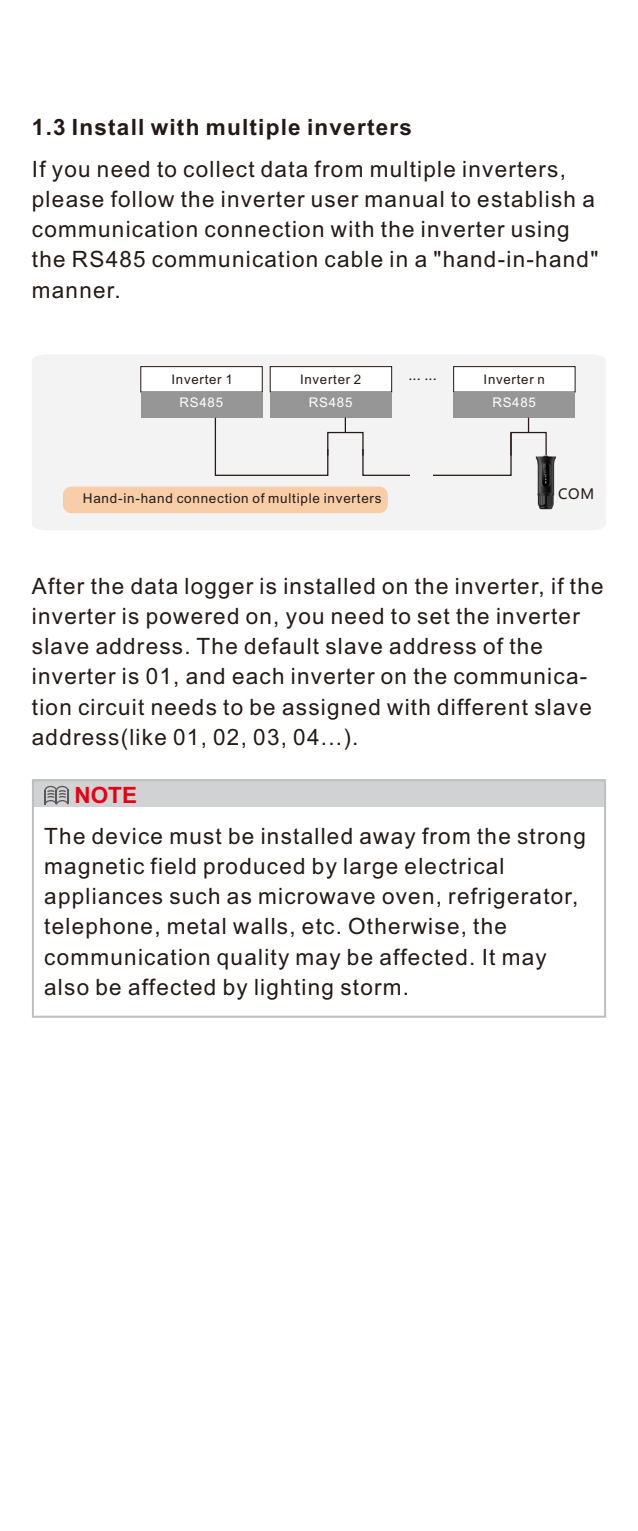
<style>
.page{position:relative;width:638px;height:1531px;background:#fff}
.page>*{position:absolute;margin:0;border:0;box-sizing:border-box;transform-origin:0 0}
.t1{font:22.5px/30.2px "Arial";letter-spacing:.055em;color:#231916}
.t2{font:700 22.5px "Arial";letter-spacing:.055em;color:#231916}
.t3{font:700 22.5px "Arial";color:#e60013}
.t4{font:14.17px "Microsoft Ya Hei";color:#231916}
.t5{font:13.5px "Arial";letter-spacing:.055em;color:#231916}
.t6{font:13.28px "Arial";letter-spacing:.055em;color:#231916}
.t7{font:13.28px "Arial";letter-spacing:.055em;color:#fff}
</style>
<div class="page">
<svg style="left:32px;top:779px;width:574px;height:239px"></svg>
<svg style="left:44px;top:786px;width:25px;height:18px"></svg>
<div style="left:32px;top:355px;width:574px;height:175px;background:#f3f3f3"></div>
<div style="left:63px;top:486px;width:325px;height:27px;background:#f8cea8;border-radius:9px"></div>
<svg style="left:140px;top:366px;width:123px;height:26px"></svg>
<svg style="left:270px;top:366px;width:122px;height:26px"></svg>
<svg style="left:453px;top:366px;width:122px;height:26px"></svg>
<div style="left:141px;top:392px;width:121px;height:26px;background:#969696"></div>
<div style="left:270px;top:392px;width:122px;height:26px;background:#969696"></div>
<div style="left:454px;top:392px;width:121px;height:26px;background:#969696"></div>
<svg style="left:214px;top:416px;width:115px;height:60px"></svg>
<div style="left:327px;top:432px;width:36px;height:24px;border:1px solid #231916"></div>
<svg style="left:345px;top:418px;width:1px;height:14px"></svg>
<div style="left:362px;top:431px;width:150px;height:45px;background:#f3f3f3"></div>
<div style="left:410px;top:460px;width:22px;height:33px;background:#f3f3f3"></div>
<div style="left:510px;top:432px;width:37px;height:24px;border:1px solid #231916"></div>
<svg style="left:528px;top:418px;width:1px;height:14px"></svg>
<img style="left:534px;top:454px;width:23px;height:56px">
<p class="t2" style="left:32px;top:119px;width:382px">1.3 Install with multiple inverters</p>
<p class="t1" style="left:32px;top:156px;width:568px">If you need to collect data from multiple inverters, please follow the inverter user manual to establish a communication connection with the inverter using the RS485 communication cable in a "hand-in-hand" manner.</p>
<p class="t6" style="left:171px;top:374px;width:63px">Inverter 1</p>
<p class="t6" style="left:300px;top:374px;width:63px">Inverter 2</p>
<p class="t6" style="left:483px;top:374px;width:63px">Inverter n</p>
<p class="t4" style="left:409px;top:368px;width:29px">... ...</p>
<p class="t7" style="left:179px;top:398px;width:45px">RS485</p>
<p class="t7" style="left:309px;top:398px;width:45px">RS485</p>
<p class="t7" style="left:492px;top:398px;width:45px">RS485</p>
<p class="t5" style="left:83px;top:493px;width:300px">Hand-in-hand connection of multiple inverters</p>
<p class="t4" style="left:558px;top:487px;width:38px">COM</p>
<p class="t1" style="left:32px;top:573px;width:573px">After the data logger is installed on the inverter, if the inverter is powered on, you need to set the inverter slave address. The default slave address of the inverter is 01, and each inverter on the communica&shy;tion circuit needs to be assigned with different slave address(like 01, 02, 03, 04...).</p>
<p class="t3" style="left:74px;top:787px;width:64px">NOTE</p>
<p class="t1" style="left:44px;top:823px;width:543px">The device must be installed away from the strong magnetic field produced by large electrical appliances such as microwave oven, refrigerator, telephone, metal walls, etc. Otherwise, the communication quality may be affected. It may also be affected by lighting storm.</p>
</div>
